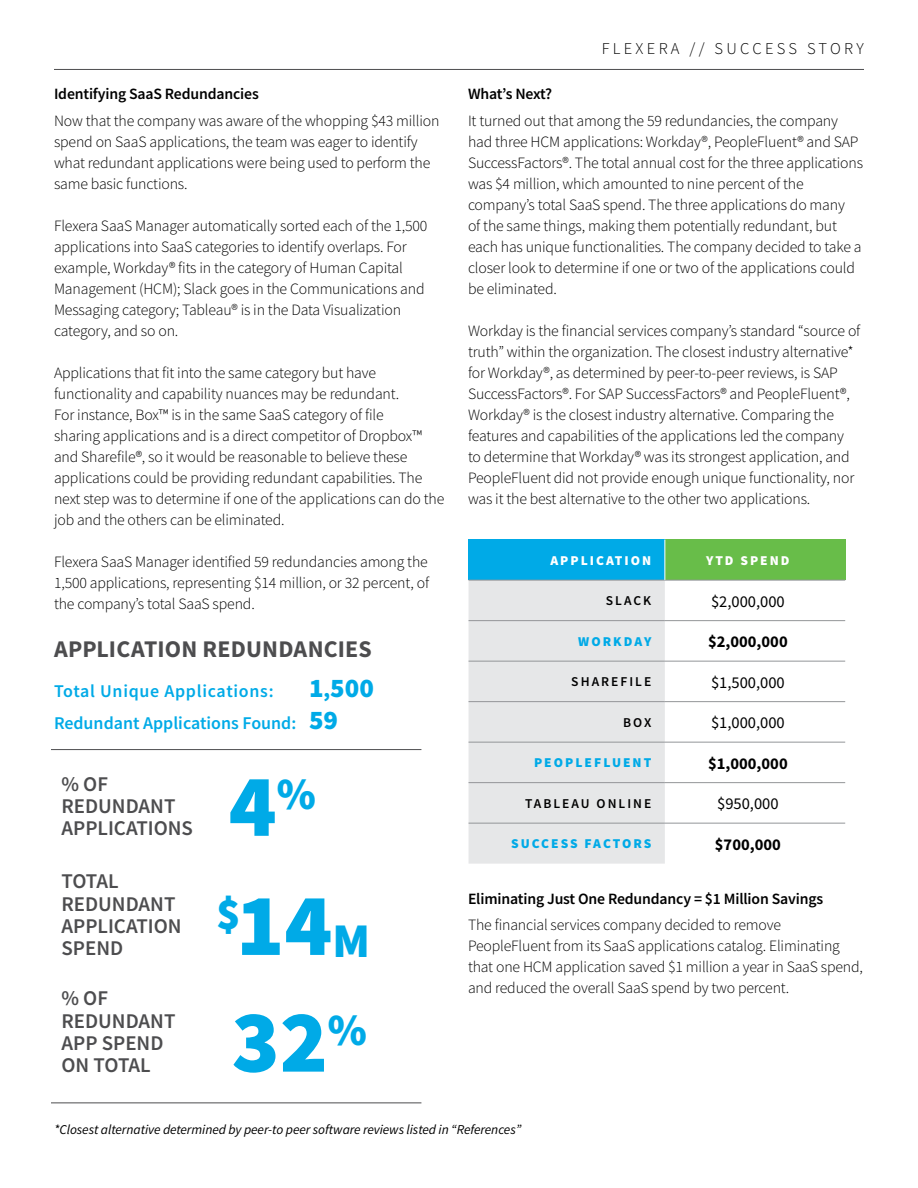
<style>
.page{position:relative;width:918px;height:1188px;background:#fff}
.page>*{position:absolute;margin:0;border:0;box-sizing:border-box;transform-origin:0 0}
.t1{font:900 89.1px "Source Sans Pro";color:#00aae7}
.t2{font:900 27px "Source Sans Pro";color:#00aae7}
.t3{font:700 24px "Source Sans Pro";letter-spacing:.01em;color:#4d4d4f}
.t4{font:600 21px/22.4px "Source Sans Pro";color:#4d4d4f}
.t5{font:600 18px "Source Sans Pro";color:#00aae7}
.t6{font:600 18px "Source Sans Pro";letter-spacing:.04em;color:#00aae7}
.t7{font:16.5px "Source Sans Pro";color:#000}
.t8{font:700 16.5px "Source Sans Pro";color:#000}
.t9{font:300 16.5px "Source Sans Pro";letter-spacing:.2em;color:#000}
.t10{font:300 15.75px/21px "Source Sans Pro";letter-spacing:-.01em;color:#000}
.t11{font:600 15.75px "Source Sans Pro";letter-spacing:-.01em;color:#000}
.t12{font:italic 13.5px "Source Sans Pro";letter-spacing:-.005em;color:#000}
.t13{font:900 13.5px "Source Sans Pro";letter-spacing:.15em;color:#00aae7}
.t14{font:600 13.5px "Source Sans Pro";letter-spacing:.15em;color:#000}
.t15{font:900 13.5px "Source Sans Pro";letter-spacing:.15em;color:#fff}
.s1{font-size:21px}
.s2{font-weight:900;font-size:27px}
.s3{font-size:48.45px}
</style>
<div class="page">
<hr style="left:54px;top:69px;width:810px;height:1px;background:#4d4d4f">
<div style="left:469px;top:540px;width:196px;height:40px;background:#00aae7"></div>
<div style="left:665px;top:540px;width:180px;height:40px;background:#68bd49"></div>
<div style="left:469px;top:581px;width:196px;height:283px;background:#e6e7e8"></div>
<hr style="left:469px;top:580px;width:196px;height:1px;background:#939598">
<hr style="left:665px;top:580px;width:180px;height:1px;background:#939598">
<hr style="left:469px;top:620px;width:196px;height:1px;background:#939598">
<hr style="left:665px;top:620px;width:180px;height:1px;background:#939598">
<hr style="left:469px;top:661px;width:196px;height:1px;background:#939598">
<hr style="left:665px;top:661px;width:180px;height:1px;background:#939598">
<hr style="left:469px;top:701px;width:196px;height:1px;background:#939598">
<hr style="left:665px;top:701px;width:180px;height:1px;background:#939598">
<hr style="left:469px;top:742px;width:196px;height:1px;background:#939598">
<hr style="left:665px;top:742px;width:180px;height:1px;background:#939598">
<hr style="left:469px;top:782px;width:196px;height:1px;background:#939598">
<hr style="left:665px;top:782px;width:180px;height:1px;background:#939598">
<hr style="left:469px;top:823px;width:196px;height:1px;background:#939598">
<hr style="left:665px;top:823px;width:180px;height:1px;background:#939598">
<hr style="left:664px;top:540px;width:1px;height:40px;background:#fff">
<hr style="left:51px;top:749px;width:370px;height:1px;background:#4d4d4f">
<hr style="left:51px;top:1102px;width:370px;height:1px;background:#4d4d4f">
<p class="t11" style="left:54px;top:84px;width:206px">Identifying SaaS Redundancies</p>
<p class="t10" style="left:54px;top:110px;width:387px">Now that the company was aware of the whopping $43 million spend on SaaS applications, the team was eager to identify what redundant applications were being used to perform the same basic functions.</p>
<p class="t10" style="left:54px;top:215px;width:375px">Flexera SaaS Manager automatically sorted each of the 1,500 applications into SaaS categories to identify overlaps. For example, Workday® fits in the category of Human Capital Management (HCM); Slack goes in the Communications and Messaging category; Tableau® is in the Data Visualization category, and so on.</p>
<p class="t10" style="left:54px;top:362px;width:392px">Applications that fit into the same category but have functionality and capability nuances may be redundant.<br>For instance, Box™ is in the same SaaS category of file<br>sharing applications and is a direct competitor of Dropbox™ and Sharefile®, so it would be reasonable to believe these applications could be providing redundant capabilities. The next step was to determine if one of the applications can do the job and the others can be eliminated.</p>
<p class="t10" style="left:54px;top:551px;width:377px;text-align:justify">Flexera SaaS Manager identified 59 redundancies among the 1,500 applications, representing $14 million, or 32 percent, of the company’s total SaaS spend.</p>
<h3 class="t3" style="left:54px;top:633px;width:319px">APPLICATION REDUNDANCIES</h3>
<p class="t6" style="left:54px;top:680px;width:221px">Total Unique Applications:</p>
<h2 class="t2" style="left:309px;top:670px;width:66px">1<span class="s1">,</span>500</h2>
<p class="t5" style="left:54px;top:711px;width:286px">Redundant Applications Found: <span class="s2">59</span></p>
<h3 class="t4" style="left:62px;top:772px;width:133px">% OF<br>REDUNDANT<br>APPLICATIONS</h3>
<h1 class="t1" style="left:229px;top:745px;width:89px">4<sup>%</sup></h1>
<h3 class="t4" style="left:62px;top:870px;width:122px">TOTAL<br>REDUNDANT<br>APPLICATION<br>SPEND</h3>
<h1 class="t1" style="left:216px;top:864px;width:155px"><sup>$</sup>14<span class="s3">M</span></h1>
<h3 class="t4" style="left:62px;top:987px;width:115px">% OF<br>REDUNDANT<br>APP SPEND<br>ON TOTAL</h3>
<h1 class="t1" style="left:232px;top:980px;width:137px">32<sup>%</sup></h1>
<p class="t9" style="left:602px;top:38px;width:264px">FLEXERA // SUCCESS STORY</p>
<p class="t11" style="left:468px;top:84px;width:86px">What’s Next?</p>
<p class="t10" style="left:468px;top:110px;width:397px">It turned out that among the 59 redundancies, the company had three HCM applications: Workday®, PeopleFluent® and SAP SuccessFactors®. The total annual cost for the three applications was $4 million, which amounted to nine percent of the company’s total SaaS spend. The three applications do many<br>of the same things, making them potentially redundant, but each has unique functionalities. The company decided to take a closer look to determine if one or two of the applications could be eliminated.</p>
<p class="t10" style="left:468px;top:320px;width:394px">Workday is the financial services company’s standard “source of truth” within the organization. The closest industry alternative* for Workday®, as determined by peer-to-peer reviews, is SAP SuccessFactors®. For SAP SuccessFactors® and PeopleFluent®, Workday® is the closest industry alternative. Comparing the features and capabilities of the applications led the company to determine that Workday® was its strongest application, and PeopleFluent did not provide enough unique functionality, nor was it the best alternative to the other two applications.</p>
<p class="t15" style="left:550px;top:551px;width:102px">APPLICATION</p>
<p class="t15" style="left:706px;top:551px;width:85px">YTD SPEND</p>
<p class="t14" style="left:606px;top:592px;width:47px">SLACK</p>
<p class="t7" style="left:711px;top:591px;width:75px">$2,000,000</p>
<p class="t13" style="left:578px;top:632px;width:75px">WORKDAY</p>
<p class="t8" style="left:708px;top:630px;width:81px">$2,000,000</p>
<p class="t14" style="left:571px;top:673px;width:82px">SHAREFILE</p>
<p class="t7" style="left:711px;top:672px;width:75px">$1,500,000</p>
<p class="t14" style="left:623px;top:714px;width:30px">BOX</p>
<p class="t7" style="left:711px;top:712px;width:75px">$1,000,000</p>
<p class="t13" style="left:534px;top:754px;width:119px">PEOPLEFLUENT</p>
<p class="t8" style="left:708px;top:752px;width:81px">$1,000,000</p>
<p class="t14" style="left:525px;top:795px;width:128px">TABLEAU ONLINE</p>
<p class="t7" style="left:717px;top:793px;width:63px">$950,000</p>
<p class="t13" style="left:511px;top:835px;width:142px">SUCCESS FACTORS</p>
<p class="t8" style="left:715px;top:833px;width:67px">$700,000</p>
<p class="t11" style="left:468px;top:888px;width:357px">Eliminating Just One Redundancy = $1 Million Savings</p>
<p class="t10" style="left:468px;top:914px;width:397px">The financial services company decided to remove PeopleFluent from its SaaS applications catalog. Eliminating that one HCM application saved $1 million a year in SaaS spend, and reduced the overall SaaS spend by two percent.</p>
<p class="t12" style="left:54px;top:1121px;width:469px">*Closest alternative determined by peer-to peer software reviews listed in “References”</p>
</div>
